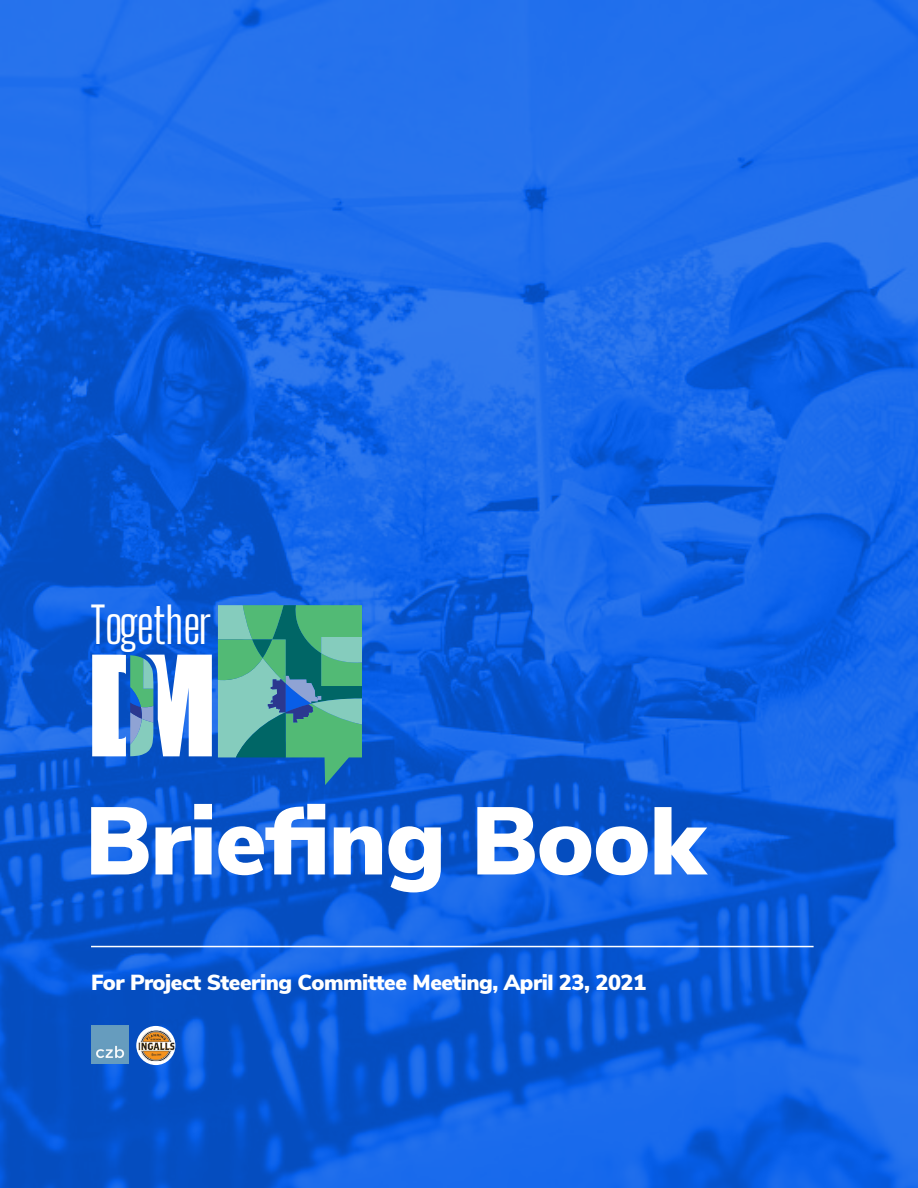
<style>
.page{position:relative;width:918px;height:1188px;background:#fff}
.page>*{position:absolute;margin:0;border:0;box-sizing:border-box;transform-origin:0 0}
.t1{font:900 95.55px "Nunito Sans";letter-spacing:-.01em;color:#fff}
.t2{font:49.35px "Big Shoulders Display";color:#fff}
.t3{font:900 21.75px "Nunito Sans";letter-spacing:-.02em;color:#fff}
</style>
<div class="page">
<img style="left:0;top:0;width:918px;height:1188px">
<svg style="left:92px;top:655px;width:120px;height:101px"></svg>
<svg style="left:218px;top:605px;width:144px;height:179px;background:#469d94"></svg>
<hr style="left:91px;top:946px;width:723px;height:1px;background:#fff">
<img style="left:91px;top:1026px;width:38px;height:37px">
<svg style="left:136px;top:1026px;width:39px;height:39px"></svg>
<img style="left:139px;top:1030px;width:35px;height:31px">
<h2 class="t2" style="left:91px;top:589px;width:121px">Together</h2>
<p class="t1" style="left:85px;top:771px;width:621px">Briefing Book</p>
<p class="t3" style="left:91px;top:966px;width:557px">For Project Steering Committee Meeting, April 23, 2021</p>
</div>
